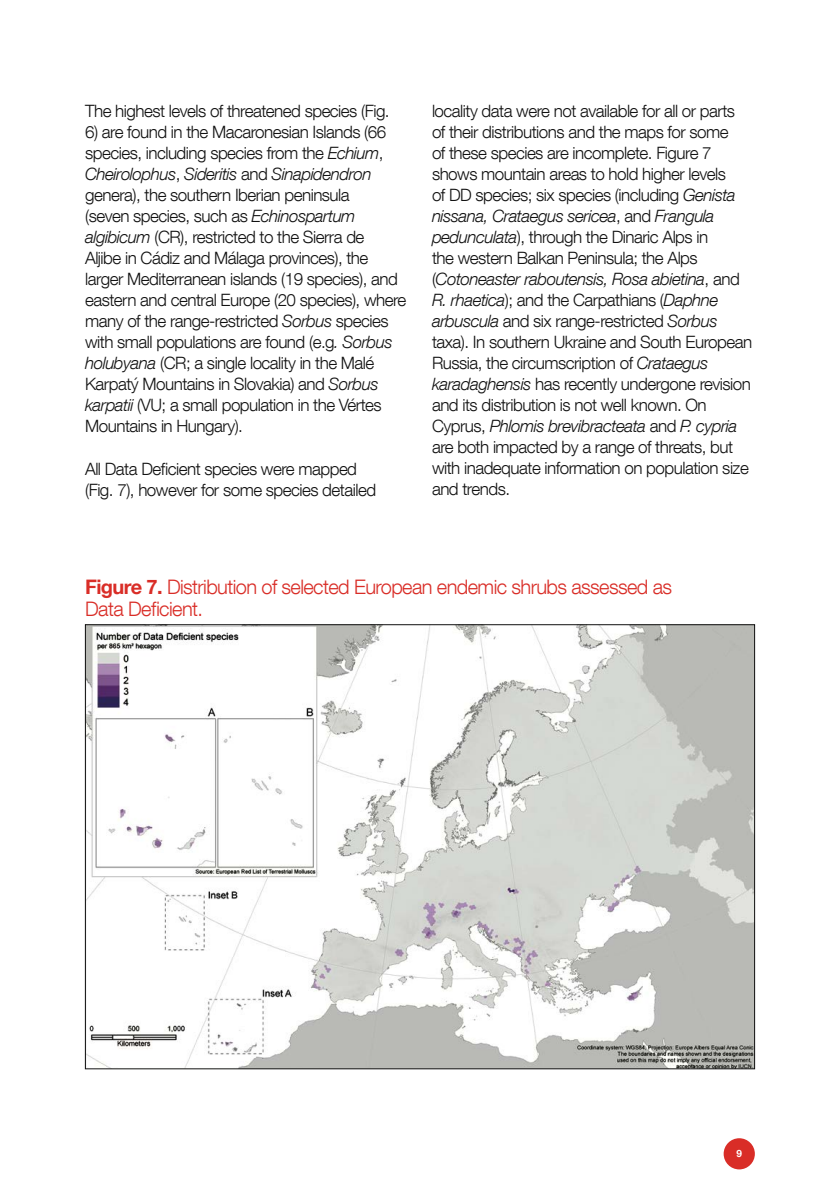
<style>
.page{position:relative;width:840px;height:1191px;background:#fff}
.page>*{position:absolute;margin:0;border:0;box-sizing:border-box;transform-origin:0 0}
.t1{font:300 20px/22px "Helvetica Neue LT Com";letter-spacing:-.03em;color:#d92d27}
.t2{font:300 17px/21px "Helvetica Neue LT Com";letter-spacing:-.03em;color:#121212}
.t3{font:700 10px "Helvetica Neue LT Com";color:#fff}
.s1{font-style:italic}
.s2{font-weight:700}
</style>
<div class="page">
<div style="left:723px;top:1138px;width:31px;height:31px;background:#d92d27;border-radius:50%"></div>
<svg style="left:85px;top:624px;width:669px;height:445px"></svg>
<p class="t2" style="left:85px;top:101px;width:306px">The highest levels of threatened species (Fig.</p>
<p class="t2" style="left:85px;top:121px;width:322px">6) are found in the Macaronesian Islands (66 species, including species from the <span class="s1">Echium</span>, <span class="s1">Cheirolophus</span>, <span class="s1">Sideritis</span> and <span class="s1">Sinapidendron </span>genera), the southern Iberian peninsula<br>(seven species, such as <span class="s1">Echinospartum algibicum</span> (CR), restricted to the Sierra de<br>Aljibe in Cádiz and Málaga provinces), the larger Mediterranean islands (19 species), and eastern and central Europe (20 species), where many of the range-restricted <span class="s1">Sorbus</span> species with small populations are found (e.g<span class="s1">. Sorbus holubyana</span> (CR; a single locality in the Malé Karpatý Mountains in Slovakia) and <span class="s1">Sorbus karpatii</span> (VU; a small population in the Vértes Mountains in Hungary).</p>
<p class="t2" style="left:85px;top:457px;width:292px">All Data Deficient species were mapped (Fig. 7), however for some species detailed</p>
<p class="t2" style="left:432px;top:100px;width:321px">locality data were not available for all or parts of their distributions and the maps for some<br>of these species are incomplete. Figure 7 shows mountain areas to hold higher levels<br>of DD species; six species (including <span class="s1">Genista nissana, Crataegus sericea</span>, and <span class="s1">Frangula pedunculata</span>), through the Dinaric Alps in<br>the western Balkan Peninsula; the Alps (<span class="s1">Cotoneaster raboutensis, Rosa abietina</span>, and <span class="s1">R. rhaetica</span>); and the Carpathians (<span class="s1">Daphne arbuscula</span> and six range-restricted <span class="s1">Sorbus </span>taxa). In southern Ukraine and South European Russia, the circumscription of <span class="s1">Crataegus karadaghensis</span> has recently undergone revision and its distribution is not well known. On Cyprus, <span class="s1">Phlomis brevibracteata</span> and <span class="s1">P. cypria </span>are both impacted by a range of threats, but with inadequate information on population size and trends.</p>
<p class="t1" style="left:85px;top:575px;width:588px"><span class="s2">Figure 7.</span> Distribution of selected European endemic shrubs assessed as<br>Data Deficient.</p>
<p class="t3" style="left:736px;top:1147px;width:7px">9</p>
</div>
